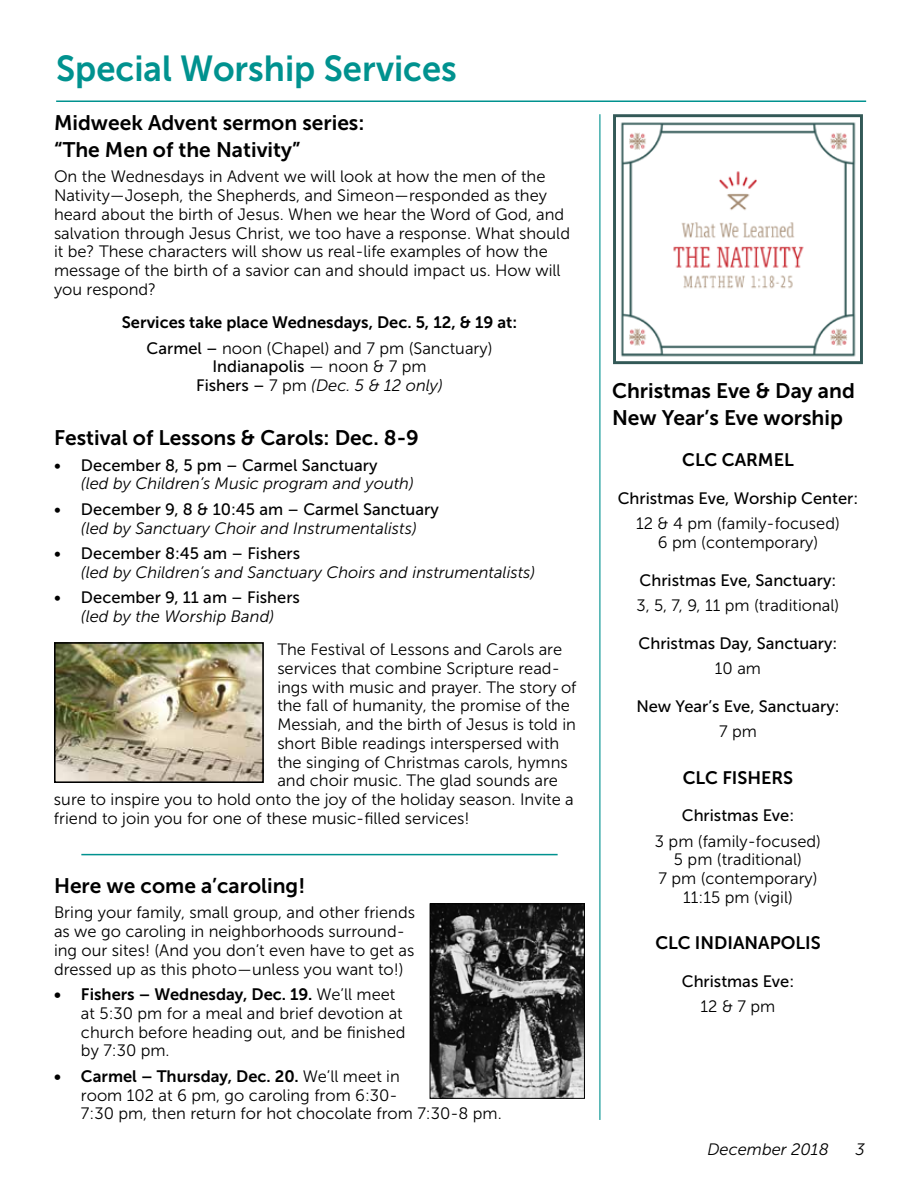
<style>
.page{position:relative;width:918px;height:1188px;background:#fff}
.page>*{position:absolute;margin:0;border:0;box-sizing:border-box;transform-origin:0 0}
.t1{font:36px "Museo Sans 700";color:#00928f;scale:.96 1}
.t2{font:21px/27px "Museo Sans 700";color:#000}
.t3{font:18px "Museo Sans 700";color:#000}
.t4{font:16.5px/18.8px "Museo Sans 300";color:#000}
.t5{font:16.5px "Museo Sans 500";color:#000}
.t6{font:italic 16.5px "Museo Sans 300";color:#000}
.t7{font:16.5px "Museo Sans 700";color:#000}
.s1{font-family:"Museo Sans 500"}
.s2{font-family:"Museo Sans 300"}
.s3{font-family:"Museo Sans 500";font-style:normal}
.s4{font-style:normal}
</style>
<div class="page">
<hr style="left:599px;top:114px;width:1px;height:1006px;background:#00928f">
<hr style="left:56px;top:100px;width:810px;height:2px;background:#00928f">
<hr style="left:81px;top:854px;width:477px;height:1px;background:#00928f">
<img style="left:57px;top:645px;width:204px;height:135px">
<div style="left:54px;top:642px;width:210px;height:141px;border:2px solid #000"></div>
<img style="left:621px;top:122px;width:235px;height:235px">
<div style="left:613px;top:114px;width:250px;height:250px;border:3px solid #335957"></div>
<img style="left:432px;top:905px;width:151px;height:192px">
<div style="left:430px;top:903px;width:155px;height:196px;border:1px solid #000"></div>
<h1 class="t1" style="left:56px;top:49px;width:419px">Special Worship Services</h1>
<p class="t2" style="left:54px;top:109px;width:312px">Midweek Advent sermon series: “The Men of the Nativity”</p>
<p class="t4" style="left:54px;top:168px;width:518px">On the Wednesdays in Advent we will look at how the men of the Nativity—Joseph, the Shepherds, and Simeon—responded as they heard about the birth of Jesus. When we hear the Word of God, and salvation through Jesus Christ, we too have a response. What should it be? These characters will show us real-life examples of how the message of the birth of a savior can and should impact us. How will you respond?</p>
<p class="t7" style="left:122px;top:313px;width:397px">Services take place Wednesdays, Dec. 5, 12, &amp; 19 at:</p>
<p class="t4" style="left:147px;top:339px;width:347px"><span class="s1">Carmel –</span> noon (Chapel) and 7 pm (Sanctuary)</p>
<p class="t5" style="left:212px;top:358px;width:216px">Indianapolis <span class="s2">— noon &amp; 7 pm</span></p>
<p class="t6" style="left:196px;top:377px;width:248px"><span class="s3">Fishers –</span> <span class="s4">7 pm</span> (Dec. 5 &amp; 12 only)</p>
<p class="t2" style="left:54px;top:424px;width:366px">Festival of Lessons &amp; Carols: Dec. 8-9</p>
<p class="t5" style="left:54px;top:456px;width:325px">• December 8, 5 pm – Carmel Sanctuary</p>
<p class="t6" style="left:81px;top:475px;width:334px">(led by Children’s Music program and youth)</p>
<p class="t5" style="left:54px;top:500px;width:386px">• December 9, 8 &amp; 10:45 am – Carmel Sanctuary</p>
<p class="t6" style="left:81px;top:519px;width:337px">(led by Sanctuary Choir and Instrumentalists)</p>
<p class="t5" style="left:54px;top:544px;width:248px">• December 8:45 am – Fishers</p>
<p class="t6" style="left:81px;top:563px;width:456px">(led by Children’s and Sanctuary Choirs and instrumentalists)</p>
<p class="t5" style="left:54px;top:589px;width:247px">• December 9, 11 am – Fishers</p>
<p class="t6" style="left:81px;top:608px;width:195px">(led by the Worship Band)</p>
<p class="t4" style="left:277px;top:640px;width:286px">The Festival of Lessons and Carols are</p>
<p class="t4" style="left:277px;top:659px;width:284px">services that combine Scripture read-</p>
<p class="t4" style="left:277px;top:678px;width:301px">ings with music and prayer. The story of</p>
<p class="t4" style="left:277px;top:697px;width:294px">the fall of humanity, the promise of the</p>
<p class="t4" style="left:277px;top:715px;width:300px">Messiah, and the birth of Jesus is told in</p>
<p class="t4" style="left:277px;top:734px;width:283px">short Bible readings interspersed with</p>
<p class="t4" style="left:277px;top:753px;width:292px">the singing of Christmas carols, hymns</p>
<p class="t4" style="left:277px;top:772px;width:282px">and choir music. The glad sounds are</p>
<p class="t4" style="left:54px;top:790px;width:521px">sure to inspire you to hold onto the joy of the holiday season. Invite a</p>
<p class="t4" style="left:54px;top:809px;width:417px">friend to join you for one of these music-filled services!</p>
<p class="t2" style="left:54px;top:872px;width:253px">Here we come a’caroling!</p>
<p class="t4" style="left:54px;top:903px;width:363px">Bring your family, small group, and other friends as we go caroling in neighborhoods surround&shy;ing our sites! (And you don’t even have to get as dressed up as this photo—unless you want to!)</p>
<p class="t7" style="left:54px;top:985px;width:343px">• Fishers – Wednesday, Dec. 19. <span class="s2">We’ll meet</span></p>
<p class="t4" style="left:81px;top:1004px;width:326px">at 5:30 pm for a meal and brief devotion at church before heading out, and be finished by 7:30 pm.</p>
<p class="t7" style="left:54px;top:1067px;width:347px">• Carmel – Thursday, Dec. 20. <span class="s2">We’ll meet in</span></p>
<p class="t4" style="left:81px;top:1086px;width:422px">room 102 at 6 pm, go caroling from 6:30-<br>7:30 pm, then return for hot chocolate from 7:30-8 pm.</p>
<p class="t2" style="left:612px;top:377px;width:244px">Christmas Eve &amp; Day and<br>New Year’s Eve worship</p>
<p class="t3" style="left:682px;top:450px;width:113px">CLC CARMEL</p>
<p class="t5" style="left:618px;top:489px;width:242px">Christmas Eve, Worship Center:</p>
<p class="t4" style="left:636px;top:514px;width:205px;text-align:center">12 &amp; 4 pm (family-focused)<br>6 pm (contemporary)</p>
<p class="t5" style="left:640px;top:571px;width:198px">Christmas Eve, Sanctuary:</p>
<p class="t4" style="left:637px;top:596px;width:204px">3, 5, 7, 9, 11 pm (traditional)</p>
<p class="t5" style="left:638px;top:634px;width:200px">Christmas Day, Sanctuary:</p>
<p class="t4" style="left:715px;top:659px;width:48px">10 am</p>
<p class="t5" style="left:636px;top:697px;width:205px">New Year’s Eve, Sanctuary:</p>
<p class="t4" style="left:719px;top:722px;width:39px">7 pm</p>
<p class="t3" style="left:683px;top:767px;width:112px">CLC FISHERS</p>
<p class="t5" style="left:682px;top:806px;width:114px">Christmas Eve:</p>
<p class="t4" style="left:655px;top:832px;width:168px;text-align:center">3 pm (family-focused)<br>5 pm (traditional)<br>7 pm (contemporary)<br>11:15 pm (vigil)</p>
<p class="t3" style="left:655px;top:933px;width:167px">CLC INDIANAPOLIS</p>
<p class="t5" style="left:682px;top:972px;width:114px">Christmas Eve:</p>
<p class="t4" style="left:701px;top:997px;width:76px">12 &amp; 7 pm</p>
<p class="t6" style="left:707px;top:1140px;width:123px">December 2018</p>
<p class="t6" style="left:856px;top:1140px;width:11px">3</p>
</div>
